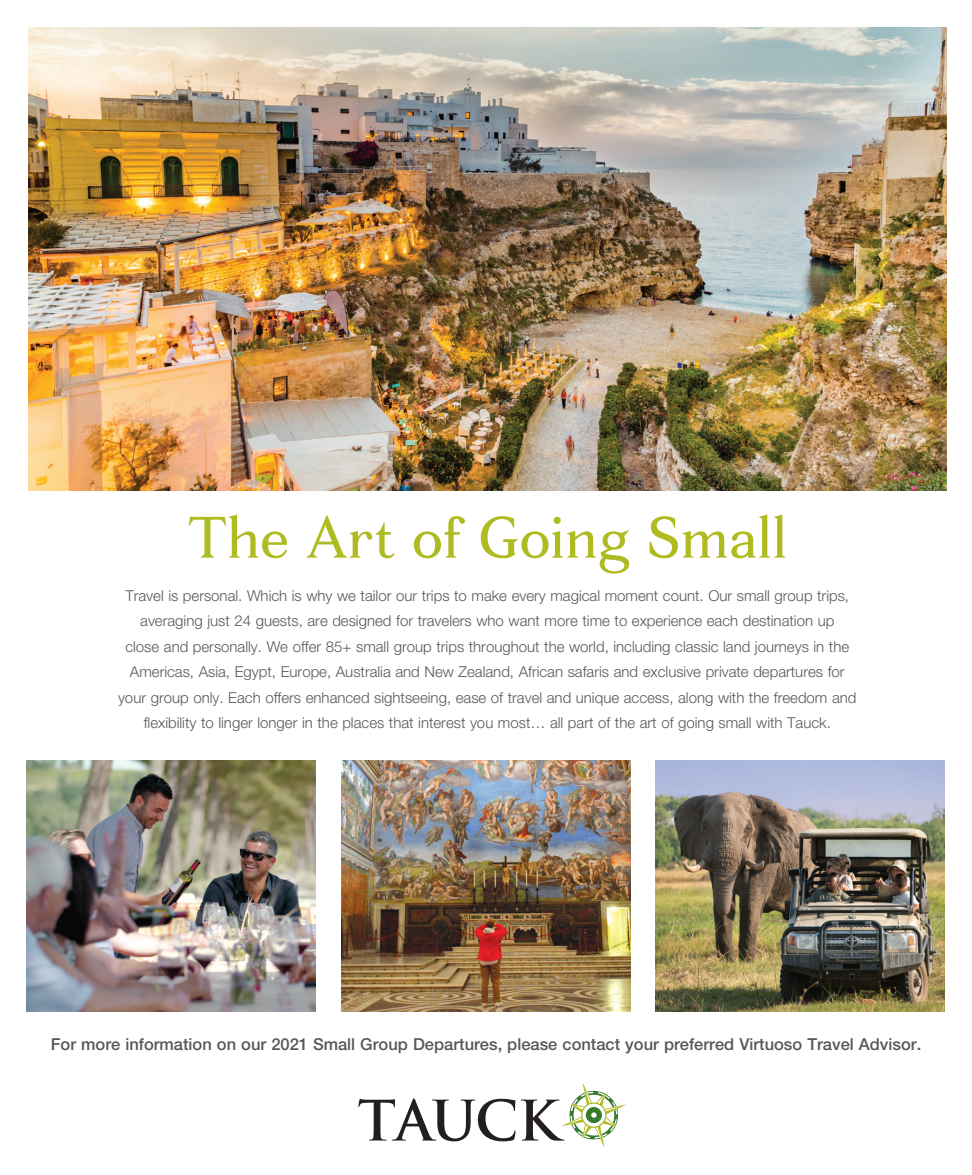
<style>
.page{position:relative;width:972px;height:1175px;background:#fff}
.page>*{position:absolute;margin:0;border:0;box-sizing:border-box;transform-origin:0 0}
.t1{font:57px "Fortescue Pro";letter-spacing:.02em;color:#aebc21}
.t2{font:500 16.5px "Helvetica Neue";color:#57585a}
.t3{font:300 15px/25.5px "Helvetica Neue";color:#57585a;text-align:center}
</style>
<div class="page">
<img style="left:28px;top:27px;width:918px;height:463px">
<img style="left:341px;top:760px;width:289px;height:251px">
<img style="left:656px;top:760px;width:288px;height:251px">
<svg style="left:358px;top:1083px;width:269px;height:64px"></svg>
<img style="left:27px;top:760px;width:289px;height:251px">
<p class="t1" style="left:188px;top:498px;width:601px">The Art of Going Small</p>
<p class="t3" style="left:118px;top:582px;width:740px">Travel is personal. Which is why we tailor our trips to make every magical moment count. Our small group trips, averaging just 24 guests, are designed for travelers who want more time to experience each destination up<br>close and personally. We offer 85+ small group trips throughout the world, including classic land journeys in the Americas, Asia, Egypt, Europe, Australia and New Zealand, African safaris and exclusive private departures for your group only. Each offers enhanced sightseeing, ease of travel and unique access, along with the freedom and flexibility to linger longer in the places that interest you most… all part of the art of going small with Tauck.</p>
<p class="t2" style="left:51px;top:1034px;width:872px">For more information on our 2021 Small Group Departures, please contact your preferred Virtuoso Travel Advisor.</p>
</div>
